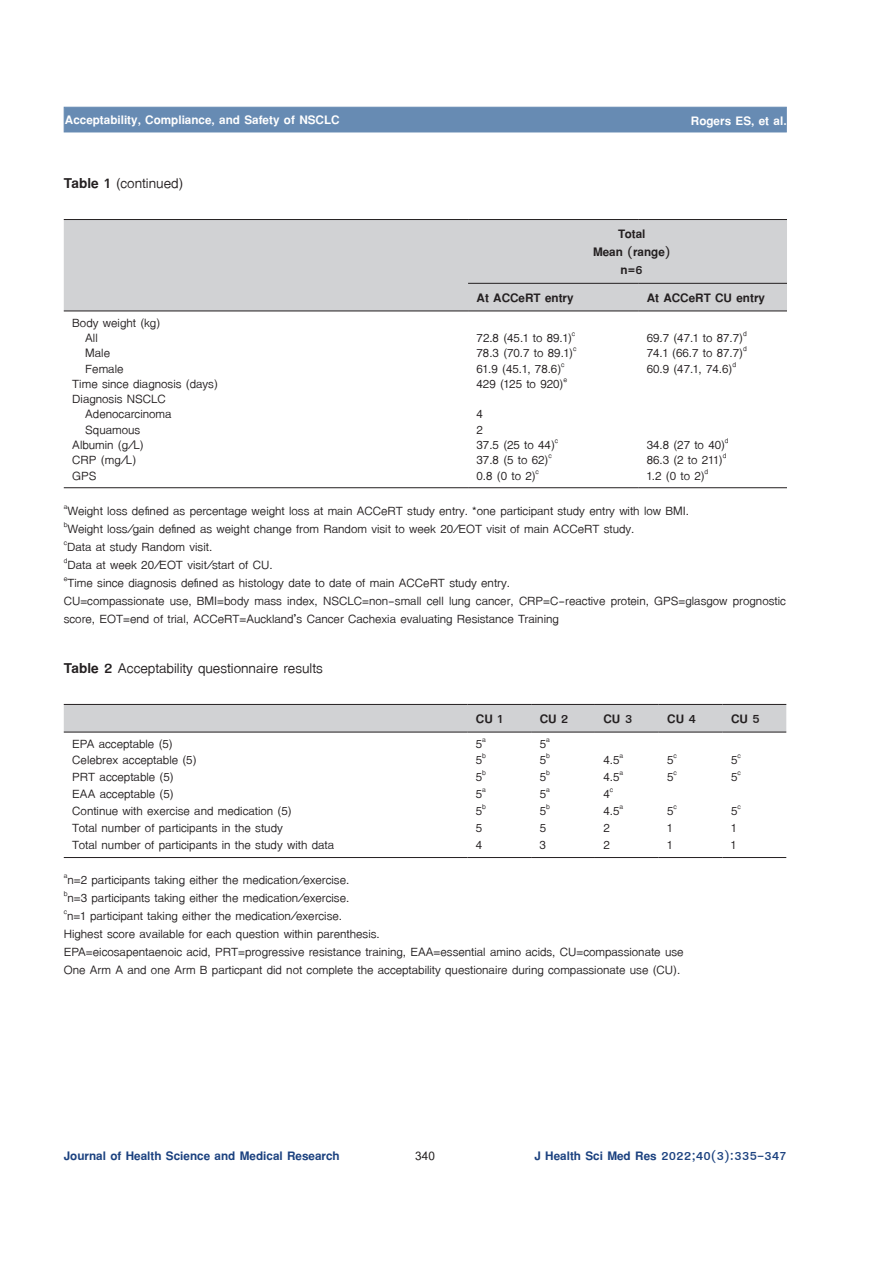
<style>
.page{position:relative;width:893px;height:1263px;background:#fff}
.page>*{position:absolute;margin:0;border:0;box-sizing:border-box;transform-origin:0 0}
.t1{font:21px "TF Lanna";color:#231f20}
.t2{font:18px/18px "TF Lanna";color:#231f20}
.t3{font:700 18px "TF Lanna";color:#1b417f}
.t4{font:700 18px/18px "TF Lanna";color:#231f20;text-align:center}
.t5{font:700 18px "TF Lanna";color:#fff}
.t6{font:700 18px "Cordia UPC";color:#231f20}
.s1{font-weight:700}
</style>
<div class="page">
<div style="left:64px;top:107px;width:723px;height:25px;background:#678bb3"></div>
<div style="left:64px;top:220px;width:723px;height:91px;background:#d1d2d4"></div>
<hr style="left:64px;top:487px;width:404px;height:1px;background:#231f20">
<hr style="left:468px;top:487px;width:170px;height:1px;background:#231f20">
<hr style="left:638px;top:487px;width:149px;height:1px;background:#231f20">
<hr style="left:468px;top:283px;width:170px;height:1px;background:#231f20">
<hr style="left:638px;top:283px;width:149px;height:1px;background:#231f20">
<hr style="left:64px;top:219px;width:404px;height:1px;background:#231f20">
<hr style="left:64px;top:311px;width:404px;height:1px;background:#231f20">
<hr style="left:468px;top:219px;width:170px;height:1px;background:#231f20">
<hr style="left:638px;top:219px;width:149px;height:1px;background:#231f20">
<hr style="left:468px;top:311px;width:170px;height:1px;background:#231f20">
<hr style="left:638px;top:311px;width:149px;height:1px;background:#231f20">
<div style="left:64px;top:705px;width:722px;height:27px;background:#d1d2d4"></div>
<hr style="left:64px;top:704px;width:403px;height:1px;background:#231f20">
<hr style="left:467px;top:704px;width:64px;height:1px;background:#231f20">
<hr style="left:531px;top:704px;width:64px;height:1px;background:#231f20">
<hr style="left:595px;top:704px;width:64px;height:1px;background:#231f20">
<hr style="left:659px;top:704px;width:63px;height:1px;background:#231f20">
<hr style="left:722px;top:704px;width:64px;height:1px;background:#231f20">
<hr style="left:64px;top:732px;width:403px;height:1px;background:#231f20">
<hr style="left:467px;top:732px;width:64px;height:1px;background:#231f20">
<hr style="left:531px;top:732px;width:64px;height:1px;background:#231f20">
<hr style="left:595px;top:732px;width:64px;height:1px;background:#231f20">
<hr style="left:659px;top:732px;width:63px;height:1px;background:#231f20">
<hr style="left:722px;top:732px;width:64px;height:1px;background:#231f20">
<hr style="left:64px;top:857px;width:403px;height:1px;background:#231f20">
<hr style="left:467px;top:857px;width:64px;height:1px;background:#231f20">
<hr style="left:531px;top:857px;width:64px;height:1px;background:#231f20">
<hr style="left:595px;top:857px;width:64px;height:1px;background:#231f20">
<hr style="left:659px;top:857px;width:63px;height:1px;background:#231f20">
<hr style="left:722px;top:857px;width:64px;height:1px;background:#231f20">
<p class="t5" style="left:65px;top:109px;width:276px">Acceptability, Compliance, and Safety of NSCLC</p>
<p class="t5" style="left:691px;top:109px;width:97px">Rogers ES, et al.</p>
<p class="t1" style="left:64px;top:171px;width:121px"><span class="s1">Table 1</span> (continued)</p>
<p class="t2" style="left:85px;top:315px;width:76px;line-height:15.3px;text-indent:-13px">Body weight (kg)<br>All</p>
<p class="t4" style="left:593px;top:225px;width:79px">Total<br>Mean (range) n=6</p>
<p class="t4" style="left:477px;top:289px;width:99px">At ACCeRT entry</p>
<p class="t4" style="left:647px;top:289px;width:120px">At ACCeRT CU entry</p>
<p class="t2" style="left:477px;top:329px;width:100px">72.8 (45.1 to 89.1)<sup>c</sup></p>
<p class="t2" style="left:647px;top:329px;width:102px">69.7 (47.1 to 87.7)<sup>d</sup></p>
<p class="t2" style="left:85px;top:344px;width:26px">Male</p>
<p class="t2" style="left:477px;top:344px;width:101px">78.3 (70.7 to 89.1)<sup>c</sup></p>
<p class="t2" style="left:647px;top:344px;width:102px">74.1 (66.7 to 87.7)<sup>d</sup></p>
<p class="t2" style="left:85px;top:359px;width:40px">Female</p>
<p class="t2" style="left:477px;top:359px;width:89px">61.9 (45.1, 78.6)<sup>c</sup></p>
<p class="t2" style="left:647px;top:359px;width:91px">60.9 (47.1, 74.6)<sup>d</sup></p>
<p class="t2" style="left:72px;top:375px;width:147px">Time since diagnosis (days)</p>
<p class="t2" style="left:477px;top:375px;width:92px">429 (125 to 920)<sup>e</sup></p>
<p class="t2" style="left:85px;top:391px;width:88px;line-height:15.3px;text-indent:-13px">Diagnosis NSCLC<br>Adenocarcinoma</p>
<p class="t2" style="left:477px;top:405px;width:8px">4</p>
<p class="t2" style="left:85px;top:421px;width:57px">Squamous</p>
<p class="t2" style="left:477px;top:421px;width:8px">2</p>
<p class="t2" style="left:72px;top:436px;width:73px">Albumin (g/L)</p>
<p class="t2" style="left:477px;top:436px;width:83px">37.5 (25 to 44)<sup>c</sup></p>
<p class="t2" style="left:647px;top:436px;width:84px">34.8 (27 to 40)<sup>d</sup></p>
<p class="t2" style="left:72px;top:451px;width:65px">CRP (mg/L)</p>
<p class="t2" style="left:477px;top:451px;width:77px">37.8 (5 to 62)<sup>c</sup></p>
<p class="t2" style="left:647px;top:451px;width:81px">86.3 (2 to 211)<sup>d</sup></p>
<p class="t2" style="left:72px;top:467px;width:26px">GPS</p>
<p class="t2" style="left:477px;top:467px;width:64px">0.8 (0 to 2)<sup>c</sup></p>
<p class="t2" style="left:64px;top:458px;width:646px;line-height:34.8px;text-indent:583px">1.2 (0 to 2)<sup>d a</sup>Weight loss defined as percentage weight loss at main ACCeRT study entry. *one participant study entry with low BMI.</p>
<p class="t2" style="left:64px;top:519px;width:724px"><sup>b</sup>Weight loss/gain defined as weight change from Random visit to week 20/EOT visit of main ACCeRT study.<br><sup>c</sup>Data at study Random visit.<br><sup>d</sup>Data at week 20/EOT visit/start of CU.<br><sup>e</sup>Time since diagnosis defined as histology date to date of main ACCeRT study entry.<br>CU=compassionate use, BMI=body mass index, NSCLC=non-small cell lung cancer, CRP=C-reactive protein, GPS=glasgow prognostic score, EOT=end of trial, ACCeRT=Auckland’s Cancer Cachexia evaluating Resistance Training</p>
<p class="t1" style="left:64px;top:655px;width:261px"><span class="s1">Table 2</span> Acceptability questionnaire results</p>
<p class="t4" style="left:476px;top:710px;width:29px">CU 1</p>
<p class="t4" style="left:540px;top:710px;width:30px">CU 2</p>
<p class="t4" style="left:603px;top:710px;width:30px">CU 3</p>
<p class="t4" style="left:667px;top:710px;width:30px">CU 4</p>
<p class="t4" style="left:731px;top:710px;width:30px">CU 5</p>
<p class="t2" style="left:72px;top:735px;width:102px">EPA acceptable (5)</p>
<p class="t2" style="left:476px;top:735px;width:12px">5<sup>a</sup></p>
<p class="t2" style="left:540px;top:735px;width:12px">5<sup>a</sup></p>
<p class="t2" style="left:72px;top:751px;width:126px">Celebrex acceptable (5)</p>
<p class="t2" style="left:476px;top:751px;width:12px">5<sup>b</sup></p>
<p class="t2" style="left:540px;top:751px;width:12px">5<sup>b</sup></p>
<p class="t2" style="left:603px;top:751px;width:21px">4.5<sup>a</sup></p>
<p class="t2" style="left:667px;top:751px;width:11px">5<sup>c</sup></p>
<p class="t2" style="left:731px;top:751px;width:11px">5<sup>c</sup></p>
<p class="t2" style="left:72px;top:768px;width:103px">PRT acceptable (5)</p>
<p class="t2" style="left:476px;top:768px;width:12px">5<sup>b</sup></p>
<p class="t2" style="left:540px;top:768px;width:12px">5<sup>b</sup></p>
<p class="t2" style="left:603px;top:768px;width:21px">4.5<sup>a</sup></p>
<p class="t2" style="left:667px;top:768px;width:11px">5<sup>c</sup></p>
<p class="t2" style="left:731px;top:768px;width:11px">5<sup>c</sup></p>
<p class="t2" style="left:72px;top:785px;width:103px">EAA acceptable (5)</p>
<p class="t2" style="left:476px;top:785px;width:12px">5<sup>a</sup></p>
<p class="t2" style="left:540px;top:785px;width:12px">5<sup>a</sup></p>
<p class="t2" style="left:603px;top:785px;width:11px">4<sup>c</sup></p>
<p class="t2" style="left:72px;top:802px;width:221px">Continue with exercise and medication (5)</p>
<p class="t2" style="left:476px;top:802px;width:12px">5<sup>b</sup></p>
<p class="t2" style="left:540px;top:802px;width:12px">5<sup>b</sup></p>
<p class="t2" style="left:603px;top:802px;width:21px">4.5<sup>a</sup></p>
<p class="t2" style="left:667px;top:802px;width:11px">5<sup>c</sup></p>
<p class="t2" style="left:731px;top:802px;width:11px">5<sup>c</sup></p>
<p class="t2" style="left:72px;top:819px;width:212px">Total number of participants in the study</p>
<p class="t2" style="left:476px;top:819px;width:8px">5</p>
<p class="t2" style="left:540px;top:819px;width:8px">5</p>
<p class="t2" style="left:603px;top:819px;width:8px">2</p>
<p class="t2" style="left:667px;top:819px;width:7px">1</p>
<p class="t2" style="left:731px;top:819px;width:7px">1</p>
<p class="t2" style="left:72px;top:836px;width:263px">Total number of participants in the study with data</p>
<p class="t2" style="left:476px;top:836px;width:8px">4</p>
<p class="t2" style="left:540px;top:836px;width:8px">3</p>
<p class="t2" style="left:603px;top:836px;width:8px">2</p>
<p class="t2" style="left:667px;top:836px;width:7px">1</p>
<p class="t2" style="left:731px;top:836px;width:7px">1</p>
<p class="t2" style="left:64px;top:871px;width:621px"><sup>a</sup>n=2 participants taking either the medication/exercise.<br><sup>b</sup>n=3 participants taking either the medication/exercise.<br><sup>c</sup>n=1 participant taking either the medication/exercise.<br>Highest score available for each question within parenthesis.<br>EPA=eicosapentaenoic acid, PRT=progressive resistance training, EAA=essential amino acids, CU=compassionate use One Arm A and one Arm B particpant did not complete the acceptability questionaire during compassionate use (CU).</p>
<p class="t3" style="left:64px;top:1145px;width:277px">Journal of Health Science and Medical Research</p>
<p class="t6" style="left:415px;top:1145px;width:21px">340</p>
<p class="t3" style="left:534px;top:1145px;width:254px">J Health Sci Med Res 2022;40(3):335-347</p>
</div>
